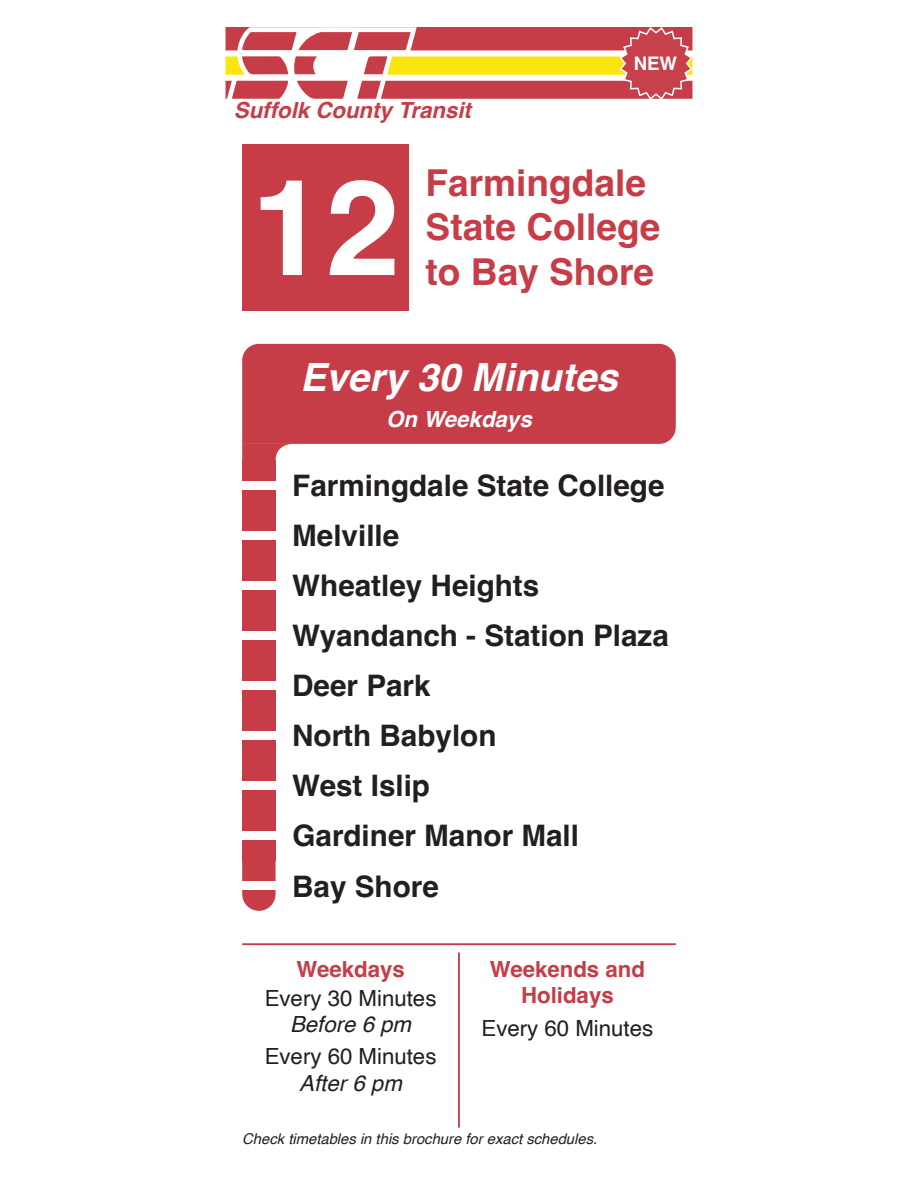
<style>
.page{position:relative;width:918px;height:1188px;background:#fff}
.page>*{position:absolute;margin:0;border:0;box-sizing:border-box;transform-origin:0 0}
.t1{font:700 133.35px "Helvetica";color:#fff}
.t2{font:italic 700 38.85px "Helvetica";color:#fff}
.t3{font:700 37.05px/44.4px "Helvetica";color:#c63d48}
.t4{font:700 29.7px/50.1px "Helvetica";color:#231f20}
.t5{font:22.2px "Helvetica";color:#231f20}
.t6{font:700 22.2px/26.7px "Helvetica";color:#c63d48;text-align:center}
.t7{font:italic 700 22.2px "Helvetica";color:#c63d48}
.t8{font:italic 22.2px "Helvetica";color:#231f20}
.t9{font:italic 700 22.2px "Helvetica";color:#fff}
.t10{font:700 18.6px "Helvetica";color:#fff}
.t11{font:italic 14.85px "Helvetica";color:#231f20}
</style>
<div class="page">
<div style="left:242px;top:144px;width:167px;height:166px;background:#c63d48"></div>
<svg style="left:242px;top:344px;width:434px;height:117px;background:#cd5761"></svg>
<hr style="left:242px;top:943px;width:434px;height:2px;background:#c63d48">
<hr style="left:458px;top:953px;width:2px;height:175px;background:#c63d48">
<div style="left:242px;top:461px;width:34px;height:50px;background:#c63d48"></div>
<div style="left:242px;top:481px;width:34px;height:9px;background:#fff"></div>
<div style="left:242px;top:511px;width:34px;height:50px;background:#c63d48"></div>
<div style="left:242px;top:531px;width:34px;height:9px;background:#fff"></div>
<div style="left:242px;top:561px;width:34px;height:50px;background:#c63d48"></div>
<div style="left:242px;top:581px;width:34px;height:9px;background:#fff"></div>
<div style="left:242px;top:661px;width:34px;height:50px;background:#c63d48"></div>
<div style="left:242px;top:682px;width:34px;height:8px;background:#fff"></div>
<div style="left:242px;top:611px;width:34px;height:50px;background:#c63d48"></div>
<div style="left:242px;top:632px;width:34px;height:8px;background:#fff"></div>
<div style="left:242px;top:711px;width:34px;height:50px;background:#c63d48"></div>
<div style="left:242px;top:732px;width:34px;height:8px;background:#fff"></div>
<div style="left:242px;top:761px;width:34px;height:50px;background:#c63d48"></div>
<div style="left:242px;top:782px;width:34px;height:8px;background:#fff"></div>
<div style="left:242px;top:811px;width:34px;height:50px;background:#c63d48"></div>
<div style="left:242px;top:832px;width:34px;height:8px;background:#fff"></div>
<svg style="left:242px;top:861px;width:34px;height:50px"></svg>
<div style="left:242px;top:882px;width:34px;height:8px;background:#fff"></div>
<svg style="left:226px;top:27px;width:466px;height:72px"></svg>
<p class="t7" style="left:234px;top:97px;width:239px">Suffolk County Transit</p>
<p class="t10" style="left:634px;top:52px;width:45px">NEW</p>
<h1 class="t1" style="left:251px;top:147px;width:150px">12</h1>
<p class="t3" style="left:426px;top:165px;width:236px">Farmingdale<br>State College</p>
<p class="t3" style="left:426px;top:254px;width:230px">to Bay Shore</p>
<h2 class="t2" style="left:300px;top:354px;width:319px">Every 30 Minutes</h2>
<p class="t9" style="left:386px;top:405px;width:147px">On Weekdays</p>
<p class="t4" style="left:292px;top:464px;width:374px">Farmingdale State College<br>Melville<br>Wheatley Heights</p>
<p class="t4" style="left:292px;top:614px;width:378px">Wyandanch - Station Plaza</p>
<p class="t4" style="left:292px;top:664px;width:140px">Deer Park</p>
<p class="t4" style="left:292px;top:714px;width:288px">North Babylon<br>West Islip<br>Gardiner Manor Mall<br>Bay Shore</p>
<p class="t6" style="left:296px;top:959px;width:110px">Weekdays</p>
<p class="t6" style="left:490px;top:958px;width:157px">Weekends and<br>Holidays</p>
<p class="t5" style="left:265px;top:981px;width:173px">Every 30 Minutes</p>
<p class="t8" style="left:290px;top:1007px;width:123px">Before 6 pm</p>
<p class="t5" style="left:265px;top:1039px;width:173px">Every 60 Minutes</p>
<p class="t8" style="left:299px;top:1065px;width:104px">After 6 pm</p>
<p class="t5" style="left:482px;top:1011px;width:173px">Every 60 Minutes</p>
<p class="t11" style="left:242px;top:1127px;width:357px">Check timetables in this brochure for exact schedules.</p>
</div>
